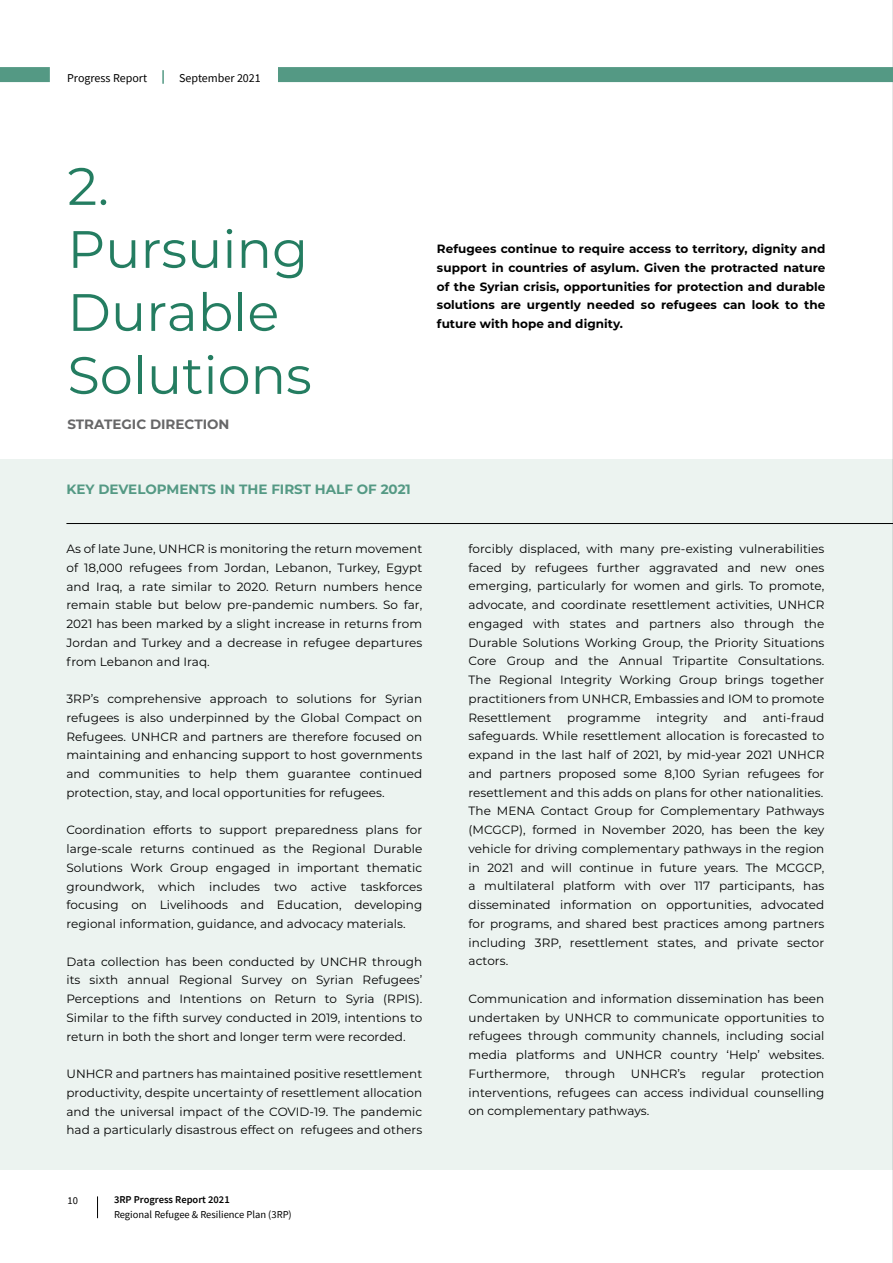
<style>
.page{position:relative;width:893px;height:1263px;background:#fff}
.page>*{position:absolute;margin:0;border:0;box-sizing:border-box;transform-origin:0 0}
.t1{font:52.5px/63px "Montserrat";color:#247d61}
.t2{font:700 13.5px "Montserrat";color:#549984}
.t3{font:700 13.5px "Montserrat";color:#676768}
.t4{font:12px/18.8px "Montserrat";letter-spacing:.005em;color:#000;text-align:justify}
.t5{font:700 12px/18.8px "Montserrat";letter-spacing:.005em;color:#000;text-align:justify}
.t6{font:12px "Source Sans Pro";color:#000}
.t7{font:10.5px "Source Sans Pro";color:#000}
.t8{font:600 10.5px "Source Sans Pro";color:#000}
</style>
<div class="page">
<svg style="left:97px;top:1196px;width:1px;height:22px"></svg>
<div style="left:0;top:459px;width:893px;height:710px;background:#ecf3f0"></div>
<hr style="left:66px;top:523px;width:827px;height:1px;background:#000">
<svg style="left:162px;top:70px;width:2px;height:14px"></svg>
<hr style="left:892px;top:0;width:1px;height:1263px;background:#000">
<div style="left:278px;top:67px;width:615px;height:15px;background:#549984"></div>
<div style="left:0;top:67px;width:50px;height:15px;background:#549984"></div>
<p class="t6" style="left:67px;top:70px;width:81px">Progress Report</p>
<p class="t6" style="left:179px;top:70px;width:83px">September 2021</p>
<h1 class="t1" style="left:68px;top:153px;width:246px">2.<br>Pursuing<br>Durable<br>Solutions</h1>
<p class="t3" style="left:68px;top:415px;width:163px">STRATEGIC DIRECTION</p>
<p class="t5" style="left:437px;top:239px;width:390px">Refugees continue to require access to territory, dignity and support in countries of asylum. Given the protracted nature of the Syrian crisis, opportunities for protection and durable solutions are urgently needed so refugees can look to the future with hope and dignity.</p>
<p class="t2" style="left:66px;top:480px;width:346px">KEY DEVELOPMENTS IN THE FIRST HALF OF 2021</p>
<p class="t4" style="left:66px;top:539px;width:357px">As of late June, UNHCR is monitoring the return movement of 18,000 refugees from Jordan, Lebanon, Turkey, Egypt and Iraq, a rate similar to 2020. Return numbers hence remain stable but below pre-pandemic numbers. So far, 2021 has been marked by a slight increase in returns from Jordan and Turkey and a decrease in refugee departures from Lebanon and Iraq.</p>
<p class="t4" style="left:66px;top:689px;width:357px">3RP’s comprehensive approach to solutions for Syrian refugees is also underpinned by the Global Compact on Refugees. UNHCR and partners are therefore focused on maintaining and enhancing support to host governments and communities to help them guarantee continued protection, stay, and local opportunities for refugees.</p>
<p class="t4" style="left:66px;top:820px;width:357px">Coordination efforts to support preparedness plans for large-scale returns continued as the Regional Durable Solutions Work Group engaged in important thematic groundwork, which includes two active taskforces focusing on Livelihoods and Education, developing regional information, guidance, and advocacy materials.</p>
<p class="t4" style="left:66px;top:951px;width:357px">Data collection has been conducted by UNCHR through its sixth annual Regional Survey on Syrian Refugees’ Perceptions and Intentions on Return to Syria (RPIS).<br>Similar to the fifth survey conducted in 2019, intentions to return in both the short and longer term were recorded.</p>
<p class="t4" style="left:66px;top:1064px;width:357px">UNHCR and partners has maintained positive resettlement productivity, despite uncertainty of resettlement allocation and the universal impact of the COVID-19. The pandemic had a particularly disastrous effect on refugees and others</p>
<p class="t4" style="left:469px;top:539px;width:357px">forcibly displaced, with many pre-existing vulnerabilities faced by refugees further aggravated and new ones emerging, particularly for women and girls. To promote, advocate, and coordinate resettlement activities, UNHCR engaged with states and partners also through the Durable Solutions Working Group, the Priority Situations Core Group and the Annual Tripartite Consultations.<br>The Regional Integrity Working Group brings together practitioners from UNHCR, Embassies and IOM to promote Resettlement</p>
<p class="t4" style="left:469px;top:708px;width:357px;text-indent:294px">anti-fraud safeguards. While resettlement allocation is forecasted to expand in the last half of 2021, by mid-year 2021 UNHCR and partners proposed some 8,100 Syrian refugees for resettlement and this adds on plans for other nationalities.<br>The MENA Contact Group for Complementary Pathways (MCGCP), formed in November 2020, has been the key vehicle for driving complementary pathways in the region in 2021 and will continue in future years. The MCGCP, a multilateral platform with over 117 participants, has disseminated information on opportunities, advocated for programs, and shared best practices among partners including 3RP, resettlement states, and private sector actors.</p>
<p class="t4" style="left:469px;top:989px;width:357px">Communication and information dissemination has been undertaken by UNHCR to communicate opportunities to refugees through community channels, including social media platforms and UNHCR country ‘Help’ websites.<br>Furthermore,</p>
<p class="t4" style="left:567px;top:708px;width:75px">programme</p>
<p class="t4" style="left:657px;top:708px;width:53px">integrity</p>
<p class="t4" style="left:724px;top:708px;width:25px">and</p>
<p class="t4" style="left:565px;top:1064px;width:51px">through</p>
<p class="t4" style="left:631px;top:1064px;width:56px">UNHCR’s</p>
<p class="t4" style="left:702px;top:1064px;width:45px">regular</p>
<p class="t4" style="left:469px;top:1064px;width:357px;text-indent:292px">protection interventions, refugees can access individual counselling on complementary pathways.</p>
<p class="t7" style="left:68px;top:1193px;width:12px">10</p>
<p class="t8" style="left:114px;top:1193px;width:117px">3RP Progress Report 2021</p>
<p class="t7" style="left:114px;top:1208px;width:179px">Regional Refugee &amp; Resilience Plan (3RP)</p>
</div>
